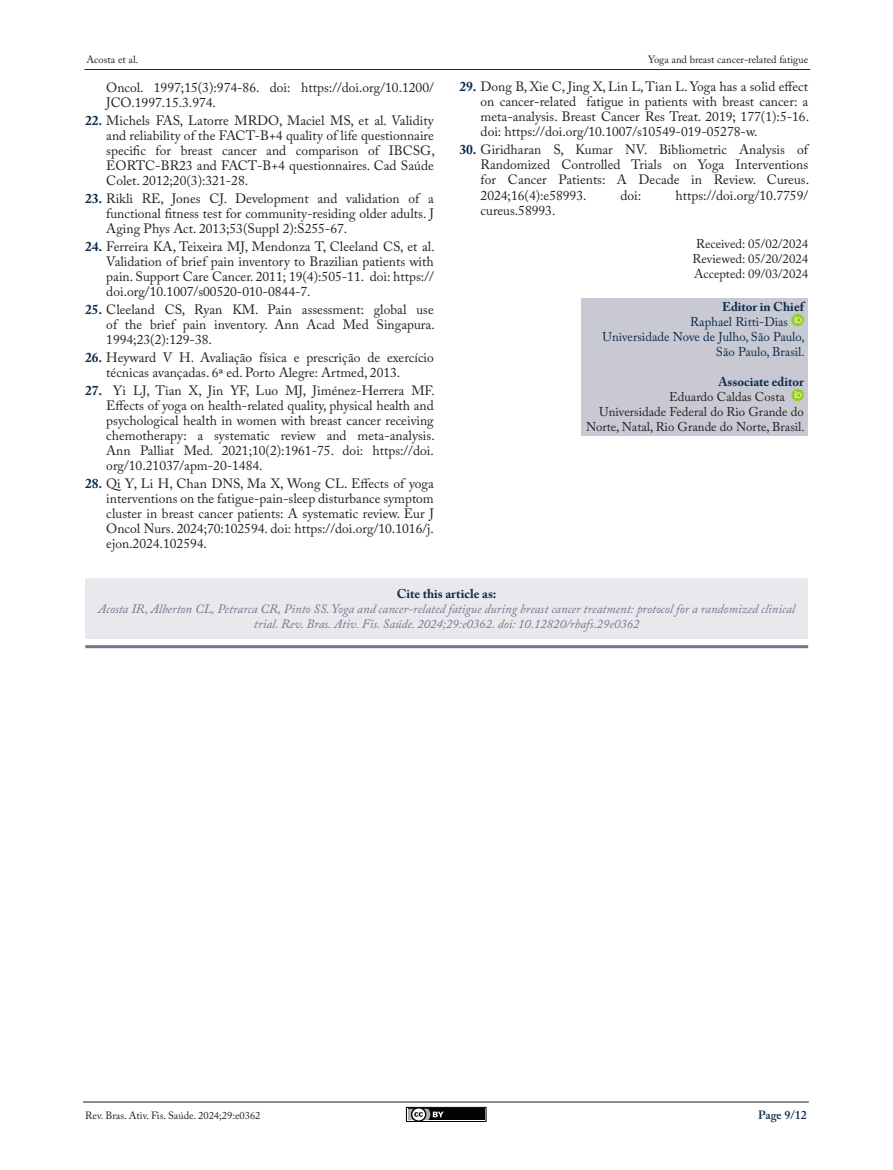
<style>
.page{position:relative;width:893px;height:1170px;background:#fff}
.page>*{position:absolute;margin:0;border:0;box-sizing:border-box;transform-origin:0 0}
.t1{font:13.5px/15px "Adobe Caslon Pro";color:#231f20;text-align:justify}
.t2{font:italic 12.75px/15px "Adobe Caslon Pro";color:#72768d;text-align:center}
.t3{font:12.75px/15px "Adobe Caslon Pro";color:#231f20;text-align:justify}
.t4{font:12.75px "Adobe Caslon Pro";color:#0b2b4b}
.t5{font:700 12.75px "Adobe Caslon Pro";color:#0b2b4b}
.t6{font:600 12px "Adobe Caslon Pro";letter-spacing:-.005em;color:#0b2b4b}
.t7{font:10.5px "Adobe Caslon Pro";color:#231f20}
.s1{font-weight:700;color:#0b2b4b}
</style>
<div class="page">
<hr style="left:84px;top:69px;width:726px;height:1px;background:#0b2b4b">
<hr style="left:83px;top:1101px;width:726px;height:1px;background:#231f20">
<div style="left:406px;top:1106px;width:80px;height:15px;border:1px solid #020304"></div>
<div style="left:408px;top:1108px;width:77px;height:11px;background:#020304"></div>
<svg style="left:406px;top:1106px;width:38px;height:16px"></svg>
<div style="left:85px;top:578px;width:723px;height:60px;background:#e9e9ed"></div>
<hr style="left:85px;top:645px;width:723px;height:3px;background:#72768d">
<div style="left:581px;top:297px;width:227px;height:138px;background:#c8c9d2"></div>
<svg style="left:791px;top:313px;width:13px;height:13px"></svg>
<svg style="left:791px;top:388px;width:13px;height:13px"></svg>
<p class="t7" style="left:87px;top:53px;width:53px">Acosta et al.</p>
<p class="t7" style="left:648px;top:53px;width:161px">Yoga and breast cancer-related fatigue</p>
<p class="t1" style="left:106px;top:79px;width:329px">Oncol. 1997;15(3):974-86. doi: https://doi.org/10.1200/<br>JCO.1997.15.3.974.</p>
<p class="t1" style="left:106px;top:112px;width:330px;text-indent:-21px"><span class="s1">22.</span> Michels FAS, Latorre MRDO, Maciel MS, et al. Validity and reliability of the FACT-B+4 quality of life questionnaire specific for breast cancer and comparison of IBCSG, EORTC-BR23 and FACT-B+4 questionnaires. Cad Saúde Colet. 2012;20(3):321-28.</p>
<p class="t1" style="left:106px;top:190px;width:329px;text-indent:-21px"><span class="s1">23.</span> Rikli RE, Jones CJ. Development and validation of a functional fitness test for community-residing older adults. J Aging Phys Act. 2013;53(Suppl 2):S255-67.</p>
<p class="t1" style="left:106px;top:238px;width:330px;text-indent:-21px"><span class="s1">24.</span> Ferreira KA, Teixeira MJ, Mendonza T, Cleeland CS, et al.<br>Validation of brief pain inventory to Brazilian patients with pain. Support Care Cancer. 2011; 19(4):505-11. doi: https:// doi.org/10.1007/s00520-010-0844-7.</p>
<p class="t1" style="left:106px;top:301px;width:330px;text-indent:-21px"><span class="s1">25.</span> Cleeland CS, Ryan KM. Pain assessment: global use of the brief pain inventory. Ann Acad Med Singapura.<br>1994;23(2):129-38.</p>
<p class="t1" style="left:106px;top:349px;width:329px;text-indent:-21px"><span class="s1">26.</span> Heyward V H. Avaliação física e prescrição de exercício técnicas avançadas. 6ª ed. Porto Alegre: Artmed, 2013.</p>
<p class="t1" style="left:106px;top:382px;width:330px;text-indent:-21px"><span class="s1">27.</span> Yi LJ, Tian X, Jin YF, Luo MJ, Jiménez-Herrera MF.<br>Effects of yoga on health-related quality, physical health and psychological health in women with breast cancer receiving chemotherapy: a systematic review and meta-analysis.<br>Ann Palliat Med. 2021;10(2):1961-75. doi: https://doi. org/10.21037/apm-20-1484.</p>
<p class="t1" style="left:106px;top:475px;width:329px;text-indent:-21px"><span class="s1">28.</span> Qi Y, Li H, Chan DNS, Ma X, Wong CL. Effects of yoga interventions on the fatigue-pain-sleep disturbance symptom cluster in breast cancer patients: A systematic review. Eur J Oncol Nurs. 2024;70:102594. doi: https://doi.org/10.1016/j. ejon.2024.102594.</p>
<p class="t1" style="left:481px;top:79px;width:330px;text-indent:-21px"><span class="s1">29.</span> Dong B, Xie C, Jing X, Lin L, Tian L. Yoga has a solid effect on cancer-related fatigue in patients with breast cancer: a meta-analysis. Breast Cancer Res Treat. 2019; 177(1):5-16. doi: https://doi.org/10.1007/s10549-019-05278-w.</p>
<p class="t1" style="left:481px;top:142px;width:330px;text-indent:-21px"><span class="s1">30.</span> Giridharan S, Kumar NV. Bibliometric Analysis of Randomized Controlled Trials on Yoga Interventions for Cancer Patients: A Decade in Review. Cureus.<br>2024;16(4):e58993.</p>
<p class="t1" style="left:620px;top:187px;width:22px">doi:</p>
<p class="t1" style="left:675px;top:187px;width:134px">https://doi.org/10.7759/</p>
<p class="t1" style="left:481px;top:202px;width:76px">cureus.58993.</p>
<p class="t3" style="left:692px;top:236px;width:117px">Received: 05/02/2024<br>Reviewed: 05/20/2024<br>Accepted: 09/03/2024</p>
<p class="t5" style="left:722px;top:299px;width:83px">Editor in Chief</p>
<p class="t4" style="left:690px;top:314px;width:99px">Raphael Ritti-Dias</p>
<p class="t4" style="left:602px;top:329px;width:204px">Universidade Nove de Julho, São Paulo,</p>
<p class="t4" style="left:716px;top:344px;width:90px">São Paulo, Brasil.</p>
<p class="t5" style="left:718px;top:374px;width:87px">Associate editor</p>
<p class="t3" style="left:669px;top:389px;width:117px">Eduardo Caldas Costa</p>
<p class="t3" style="left:599px;top:404px;width:206px">Universidade Federal do Rio Grande do</p>
<p class="t3" style="left:586px;top:419px;width:220px">Norte, Natal, Rio Grande do Norte, Brasil.</p>
<p class="t5" style="left:397px;top:586px;width:101px">Cite this article as:</p>
<p class="t2" style="left:98px;top:601px;width:698px">Acosta IR, Alberton CL, Petrarca CR, Pinto SS. Yoga and cancer-related fatigue during breast cancer treatment: protocol for a randomized clinical trial. Rev. Bras. Ativ. Fis. Saúde. 2024;29:e0362. doi: 10.12820/rbafs.29e0362</p>
<p class="t7" style="left:85px;top:1109px;width:177px">Rev. Bras. Ativ. Fis. Saúde. 2024;29:e0362</p>
<p class="t6" style="left:758px;top:1107px;width:50px">Page 9/12</p>
</div>
